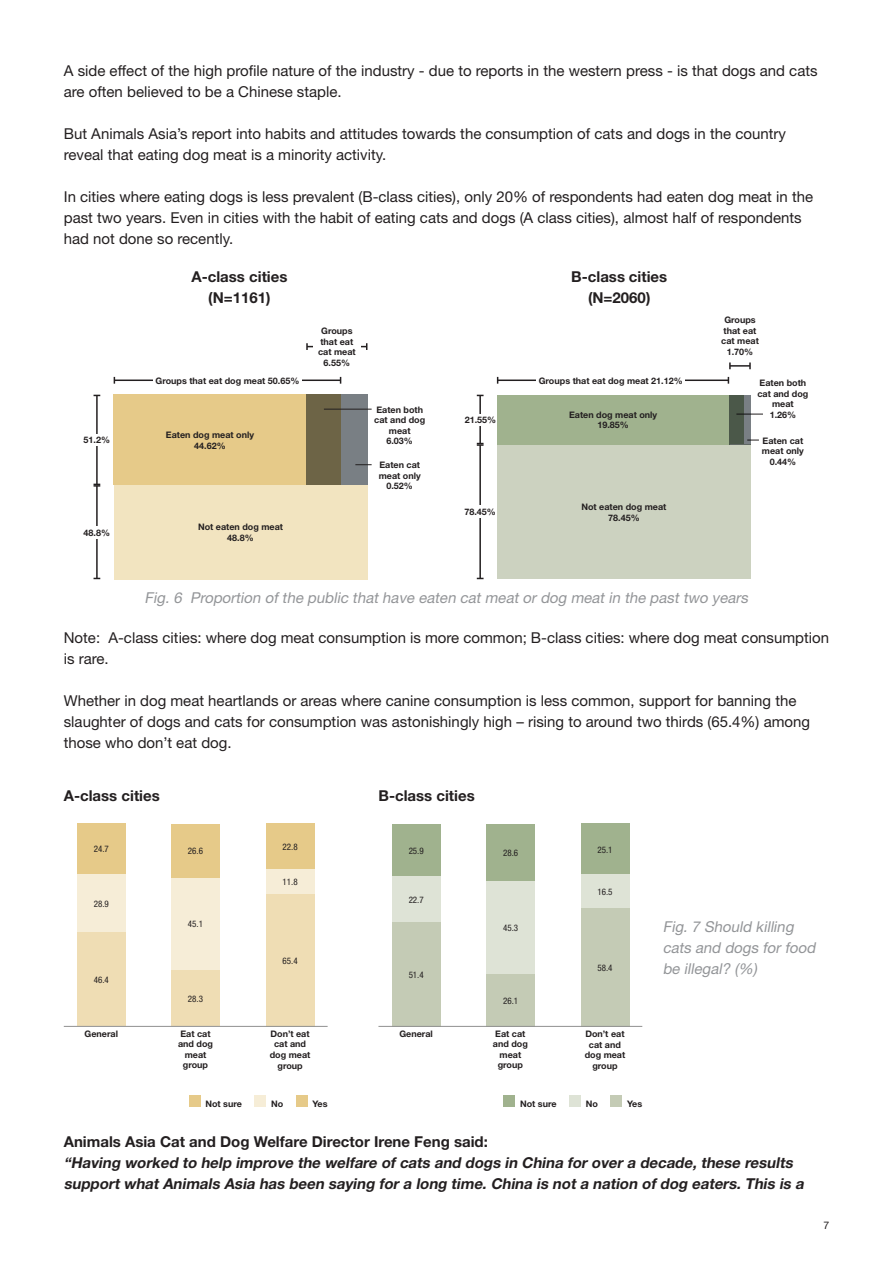
<style>
.page{position:relative;width:893px;height:1263px;background:#fff}
.page>*{position:absolute;margin:0;border:0;box-sizing:border-box;transform-origin:0 0}
.t1{font:15px/21px "Helvetica Neue";color:#231f20}
.t2{font:italic 700 15px/21px "Helvetica Neue";color:#231f20}
.t3{font:italic 15px/21px "Helvetica Neue";color:#939598}
.t4{font:700 15px/21px "Helvetica Neue";color:#231f20;text-align:center}
.t5{font:10.5px "Helvetica Neue";color:#231f20}
.t6{font:700 9px/10.5px "Helvetica Neue";color:#231f20;text-align:center}
.t7{font:condensed 9px "Helvetica Neue";color:#231f20}
</style>
<div class="page">
<div style="left:114px;top:395px;width:227px;height:90px;background:#e6ca89"></div>
<svg style="left:306px;top:395px;width:61px;height:90px;fill:#6d6446"></svg>
<div style="left:114px;top:485px;width:253px;height:94px;background:#f2e4c0"></div>
<hr style="left:324px;top:409px;width:48px;height:1px;background:#231f20">
<svg style="left:355px;top:464px;width:17px;height:1px"></svg>
<hr style="left:114px;top:379px;width:227px;height:2px;background:#231f20">
<hr style="left:96px;top:395px;width:2px;height:89px;background:#231f20">
<hr style="left:96px;top:486px;width:2px;height:92px;background:#231f20">
<svg style="left:94px;top:484px;width:6px;height:3px"></svg>
<hr style="left:307px;top:346px;width:60px;height:1px;background:#231f20">
<svg style="left:306px;top:343px;width:2px;height:7px"></svg>
<div style="left:153px;top:374px;width:149px;height:12px;background:#fff"></div>
<div style="left:82px;top:434px;width:30px;height:12px;background:#fff"></div>
<div style="left:82px;top:526px;width:30px;height:12px;background:#fff"></div>
<div style="left:313px;top:327px;width:48px;height:39px;background:#fff"></div>
<div style="left:497px;top:444px;width:254px;height:135px;background:#ccd2c0"></div>
<div style="left:497px;top:395px;width:232px;height:49px;background:#a0b28e"></div>
<svg style="left:751px;top:414px;width:12px;height:1px"></svg>
<hr style="left:498px;top:379px;width:230px;height:2px;background:#231f20">
<hr style="left:479px;top:395px;width:2px;height:49px;background:#231f20">
<hr style="left:479px;top:445px;width:2px;height:133px;background:#231f20">
<svg style="left:477px;top:443px;width:7px;height:3px"></svg>
<hr style="left:730px;top:365px;width:20px;height:2px;background:#231f20">
<svg style="left:729px;top:362px;width:2px;height:7px"></svg>
<svg style="left:749px;top:362px;width:2px;height:7px"></svg>
<div style="left:537px;top:374px;width:148px;height:12px;background:#fff"></div>
<div style="left:464px;top:414px;width:33px;height:12px;background:#fff"></div>
<div style="left:464px;top:506px;width:32px;height:12px;background:#fff"></div>
<svg style="left:729px;top:395px;width:22px;height:49px"></svg>
<div style="left:503px;top:1095px;width:12px;height:12px;background:#a0b28e"></div>
<div style="left:569px;top:1095px;width:12px;height:12px;background:#dee3d6"></div>
<div style="left:610px;top:1095px;width:12px;height:12px;background:#c4cbb5"></div>
<div style="left:189px;top:1095px;width:11px;height:12px;background:#e6ca89"></div>
<div style="left:254px;top:1095px;width:12px;height:12px;background:#f6edd7"></div>
<div style="left:296px;top:1095px;width:11px;height:12px;background:#e6ca89"></div>
<div style="left:77px;top:824px;width:48px;height:50px;background:#e6ca89"></div>
<div style="left:171px;top:824px;width:49px;height:54px;background:#e6ca89"></div>
<div style="left:266px;top:824px;width:48px;height:46px;background:#e6ca89"></div>
<div style="left:392px;top:824px;width:48px;height:52px;background:#a0b28e"></div>
<div style="left:486px;top:824px;width:49px;height:58px;background:#a0b28e"></div>
<div style="left:581px;top:824px;width:48px;height:51px;background:#a0b28e"></div>
<div style="left:581px;top:875px;width:48px;height:33px;background:#dee3d6"></div>
<div style="left:581px;top:908px;width:48px;height:118px;background:#c4cbb5"></div>
<div style="left:486px;top:882px;width:49px;height:92px;background:#dee3d6"></div>
<div style="left:486px;top:974px;width:49px;height:52px;background:#c4cbb5"></div>
<div style="left:392px;top:876px;width:48px;height:46px;background:#dee3d6"></div>
<div style="left:392px;top:922px;width:48px;height:104px;background:#c4cbb5"></div>
<div style="left:266px;top:870px;width:48px;height:24px;background:#f6edd7"></div>
<div style="left:266px;top:894px;width:48px;height:132px;background:#efddb4"></div>
<div style="left:171px;top:969px;width:49px;height:57px;background:#efddb4"></div>
<div style="left:171px;top:878px;width:49px;height:91px;background:#f6edd7"></div>
<div style="left:77px;top:874px;width:48px;height:58px;background:#f6edd7"></div>
<div style="left:77px;top:932px;width:48px;height:94px;background:#efddb4"></div>
<hr style="left:64px;top:1026px;width:264px;height:1px;background:#919191">
<hr style="left:378px;top:1026px;width:264px;height:1px;background:#919191">
<p class="t1" style="left:64px;top:60px;width:755px">A side effect of the high profile nature of the industry - due to reports in the western press - is that dogs and cats are often believed to be a Chinese staple.</p>
<p class="t1" style="left:64px;top:123px;width:724px">But Animals Asia’s report into habits and attitudes towards the consumption of cats and dogs in the country reveal that eating dog meat is a minority activity.</p>
<p class="t1" style="left:64px;top:186px;width:751px">In cities where eating dogs is less prevalent (B-class cities), only 20% of respondents had eaten dog meat in the past two years. Even in cities with the habit of eating cats and dogs (A class cities), almost half of respondents had not done so recently.</p>
<p class="t6" style="left:84px;top:435px;width:28px">51.2%</p>
<p class="t6" style="left:84px;top:527px;width:28px">48.8%</p>
<p class="t4" style="left:191px;top:266px;width:98px">A-class cities (N=1161)</p>
<p class="t4" style="left:571px;top:266px;width:98px">B-class cities (N=2060)</p>
<p class="t6" style="left:156px;top:375px;width:145px">Groups that eat dog meat 50.65%</p>
<p class="t6" style="left:166px;top:429px;width:90px">Eaten dog meat only<br>44.62%</p>
<p class="t6" style="left:198px;top:522px;width:86px">Not eaten dog meat<br>48.8%</p>
<p class="t6" style="left:318px;top:326px;width:39px">Groups that eat cat meat<br>6.55%</p>
<p class="t6" style="left:374px;top:404px;width:53px">Eaten both cat and dog meat<br>6.03%</p>
<p class="t6" style="left:379px;top:460px;width:43px">Eaten cat meat only<br>0.52%</p>
<p class="t6" style="left:465px;top:414px;width:33px">21.55%</p>
<p class="t6" style="left:464px;top:507px;width:33px">78.45%</p>
<p class="t6" style="left:539px;top:375px;width:145px">Groups that eat dog meat 21.12%</p>
<p class="t6" style="left:569px;top:409px;width:90px">Eaten dog meat only<br>19.85%</p>
<p class="t6" style="left:581px;top:501px;width:86px">Not eaten dog meat<br>78.45%</p>
<p class="t6" style="left:721px;top:315px;width:39px">Groups that eat cat meat<br>1.70%</p>
<p class="t6" style="left:757px;top:378px;width:53px">Eaten both cat and dog meat<br>1.26%</p>
<p class="t6" style="left:762px;top:435px;width:43px">Eaten cat meat only<br>0.44%</p>
<p class="t3" style="left:144px;top:587px;width:608px">Fig. 6 Proportion of the public that have eaten cat meat or dog meat in the past two years</p>
<p class="t1" style="left:64px;top:627px;width:767px">Note: A-class cities: where dog meat consumption is more common; B-class cities: where dog meat consumption is rare.</p>
<p class="t1" style="left:64px;top:690px;width:748px">Whether in dog meat heartlands or areas where canine consumption is less common, support for banning the slaughter of dogs and cats for consumption was astonishingly high – rising to around two thirds (65.4%) among those who don’t eat dog.</p>
<p class="t4" style="left:64px;top:785px;width:98px">A-class cities</p>
<p class="t4" style="left:378px;top:785px;width:98px">B-class cities</p>
<p class="t7" style="left:94px;top:844px;width:17px">24.7</p>
<p class="t7" style="left:188px;top:846px;width:17px">26.6</p>
<p class="t7" style="left:283px;top:842px;width:17px">22.8</p>
<p class="t7" style="left:409px;top:845px;width:17px">25.9</p>
<p class="t7" style="left:503px;top:848px;width:17px">28.6</p>
<p class="t7" style="left:283px;top:877px;width:17px">11.8</p>
<p class="t7" style="left:94px;top:898px;width:17px">28.9</p>
<p class="t7" style="left:409px;top:894px;width:17px">22.7</p>
<p class="t7" style="left:188px;top:919px;width:17px">45.1</p>
<p class="t7" style="left:503px;top:923px;width:17px">45.3</p>
<p class="t7" style="left:283px;top:955px;width:17px">65.4</p>
<p class="t7" style="left:94px;top:974px;width:17px">46.4</p>
<p class="t7" style="left:409px;top:969px;width:17px">51.4</p>
<p class="t7" style="left:188px;top:993px;width:17px">28.3</p>
<p class="t7" style="left:503px;top:995px;width:17px">26.1</p>
<p class="t7" style="left:597px;top:844px;width:17px">25.1</p>
<p class="t7" style="left:597px;top:887px;width:17px">16.5</p>
<p class="t7" style="left:597px;top:962px;width:17px">58.4</p>
<p class="t6" style="left:85px;top:1028px;width:35px">General</p>
<p class="t6" style="left:180px;top:1028px;width:32px">Eat cat</p>
<p class="t6" style="left:399px;top:1028px;width:35px">General</p>
<p class="t6" style="left:178px;top:1039px;width:37px">and dog meat group</p>
<p class="t6" style="left:493px;top:1028px;width:37px">Eat cat and dog meat group</p>
<p class="t6" style="left:270px;top:1028px;width:42px">Don’t eat cat and dog meat group</p>
<p class="t6" style="left:585px;top:1028px;width:42px">Don’t eat cat and dog meat group</p>
<p class="t6" style="left:205px;top:1098px;width:38px">Not sure</p>
<p class="t6" style="left:271px;top:1098px;width:14px">No</p>
<p class="t6" style="left:312px;top:1098px;width:17px">Yes</p>
<p class="t6" style="left:520px;top:1098px;width:38px">Not sure</p>
<p class="t6" style="left:586px;top:1098px;width:14px">No</p>
<p class="t6" style="left:627px;top:1098px;width:17px">Yes</p>
<p class="t3" style="left:663px;top:916px;width:157px">Fig. 7 Should killing cats and dogs for food be illegal? (%)</p>
<p class="t4" style="left:64px;top:1130px;width:426px">Animals Asia Cat and Dog Welfare Director Irene Feng said:</p>
<p class="t2" style="left:64px;top:1151px;width:745px">“Having worked to help improve the welfare of cats and dogs in China for over a decade, these results support what Animals Asia has been saying for a long time. China is not a nation of dog eaters. This is a</p>
<p class="t5" style="left:823px;top:1219px;width:7px">7</p>
</div>
